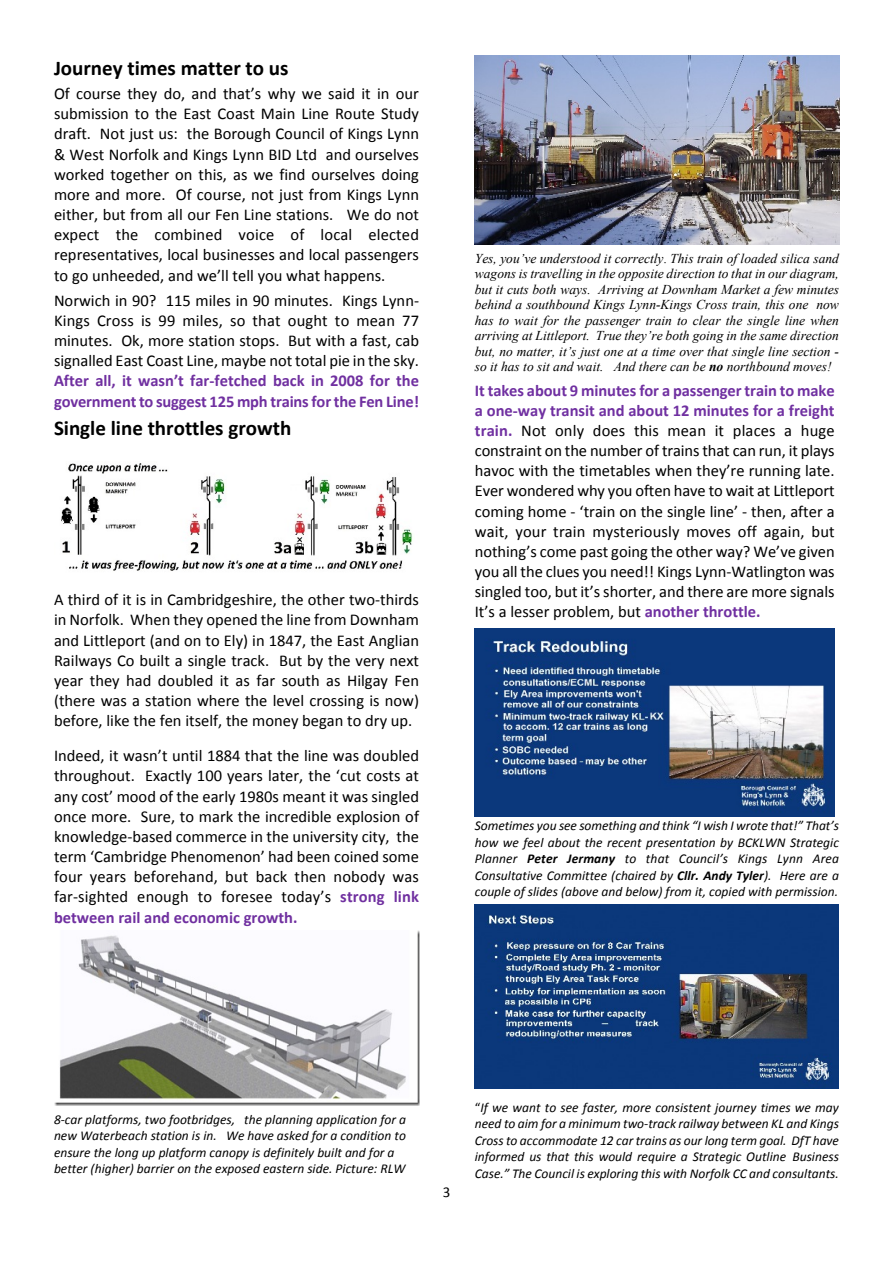
<style>
.page{position:relative;width:893px;height:1263px;background:#fff}
.page>*{position:absolute;margin:0;border:0;box-sizing:border-box;transform-origin:0 0}
.t1{font:700 21px "Calibri";color:#000}
.t2{font:16.5px/20.1px "Calibri";color:#000;text-align:justify}
.t3{font:700 16.5px/20.1px "Calibri";letter-spacing:-.01em;color:#7030a0}
.t4{font:15px "Calibri";color:#000}
.t5{font:italic 13.5px/16.5px "Calibri";color:#000;text-align:justify}
.t6{font:italic 13.5px/15.5px "Times New Roman";color:#000;text-align:justify}
.s1{font-weight:700;color:#7030a0}
.s2{font-style:normal}
.s3{font-weight:700}
.s4{font-weight:700;color:#7030a1}
</style>
<div class="page">
<img style="left:61px;top:463px;width:352px;height:108px">
<img style="left:54px;top:930px;width:365px;height:176px">
<img style="left:475px;top:56px;width:364px;height:188px">
<img style="left:475px;top:629px;width:360px;height:188px">
<img style="left:475px;top:905px;width:364px;height:184px">
<p class="t1" style="left:54px;top:59px;width:236px">Journey times matter to us</p>
<p class="t2" style="left:54px;top:85px;width:367px">Of course they do, and that’s why we said it in our submission to the East Coast Main Line Route Study draft. Not just us: the Borough Council of Kings Lynn &amp; West Norfolk and Kings Lynn BID Ltd and ourselves worked together on this, as we find ourselves doing more and more. Of course, not just from Kings Lynn either, but from all our Fen Line stations. We do not expect the combined voice of local elected representatives, local businesses and local passengers to go unheeded, and we’ll tell you what happens.</p>
<p class="t2" style="left:54px;top:292px;width:367px">Norwich in 90? 115 miles in 90 minutes. Kings Lynn-Kings Cross is 99 miles, so that ought to mean 77 minutes. Ok, more station stops. But with a fast, cab signalled East Coast Line, maybe not total pie in the sky.</p>
<p class="t3" style="left:54px;top:372px;width:367px">After all, it wasn’t far-fetched back in 2008 for the government to suggest 125 mph trains for the Fen Line!</p>
<p class="t1" style="left:54px;top:419px;width:239px">Single line throttles growth</p>
<p class="t2" style="left:54px;top:591px;width:367px">A third of it is in Cambridgeshire, the other two-thirds in Norfolk. When they opened the line from Downham and Littleport (and on to Ely) in 1847, the East Anglian Railways Co built a single track. But by the very next year they had doubled it as far south as Hilgay Fen (there was a station where the level crossing is now) before, like the fen itself, the money began to dry up.</p>
<p class="t2" style="left:54px;top:747px;width:367px">Indeed, it wasn’t until 1884 that the line was doubled throughout. Exactly 100 years later, the ‘cut costs at any cost’ mood of the early 1980s meant it was singled once more. Sure, to mark the incredible explosion of knowledge-based commerce in the university city, the term ‘Cambridge Phenomenon’ had been coined some four years beforehand, but back then nobody was far-sighted enough to foresee today’s <span class="s1">strong link between rail and economic growth.</span></p>
<p class="t6" style="left:475px;top:252px;width:366px">Yes, you’ve understood it correctly<span class="s2">.</span> This train of loaded silica sand wagons is travelling in the opposite direction to that in our diagram, but it cuts both ways. Arriving at Downham Market a few minutes behind a southbound Kings Lynn-Kings Cross train, this one now has to wait for the passenger train to clear the single line when arriving at Littleport. True they’re both going in the same direction but, no matter, it’s just one at a time over that single line section - so it has to sit and wait. And there can be <span class="s3">no</span> northbound moves!</p>
<p class="t2" style="left:475px;top:381px;width:361px"><span class="s4">It takes about 9 minutes for a passenger train to make a one-way transit and about 12 minutes for a freight train.</span> Not only does this mean it places a huge constraint on the number of trains that can run, it plays havoc with the timetables when they’re running late.<br>Ever wondered why you often have to wait at Littleport coming home - ‘train on the single line’ - then, after a wait, your train mysteriously moves off again, but nothing’s come past going the other way? We’ve given you all the clues you need!! Kings Lynn-Watlington was singled too, but it’s shorter, and there are more signals It’s a lesser problem, but <span class="s4">another throttle.</span></p>
<p class="t5" style="left:475px;top:819px;width:366px">Sometimes you see something and think “I wish I wrote that!” That’s how we feel about the recent presentation by BCKLWN Strategic Planner <span class="s3">Peter Jermany</span> to that Council’s Kings Lynn Area Consultative Committee (chaired by <span class="s3">Cllr. Andy Tyler</span>). Here are a couple of slides (above and below) from it, copied with permission.</p>
<p class="t5" style="left:54px;top:1112px;width:354px;text-align:left">8-car platforms, two footbridges, the planning application for a new Waterbeach station is in. We have asked for a condition to ensure the long up platform canopy is definitely built and for a better (higher) barrier on the exposed eastern side. Picture: RLW</p>
<p class="t4" style="left:443px;top:1186px;width:9px">3</p>
<p class="t5" style="left:475px;top:1100px;width:366px"><span class="s2">“</span>If we want to see faster, more consistent journey times we may need to aim for a minimum two-track railway between KL and Kings Cross to accommodate 12 car trains as our long term goal. DfT have informed us that this would require a Strategic Outline Business Case.” The Council is exploring this with Norfolk CC and consultants.</p>
</div>
